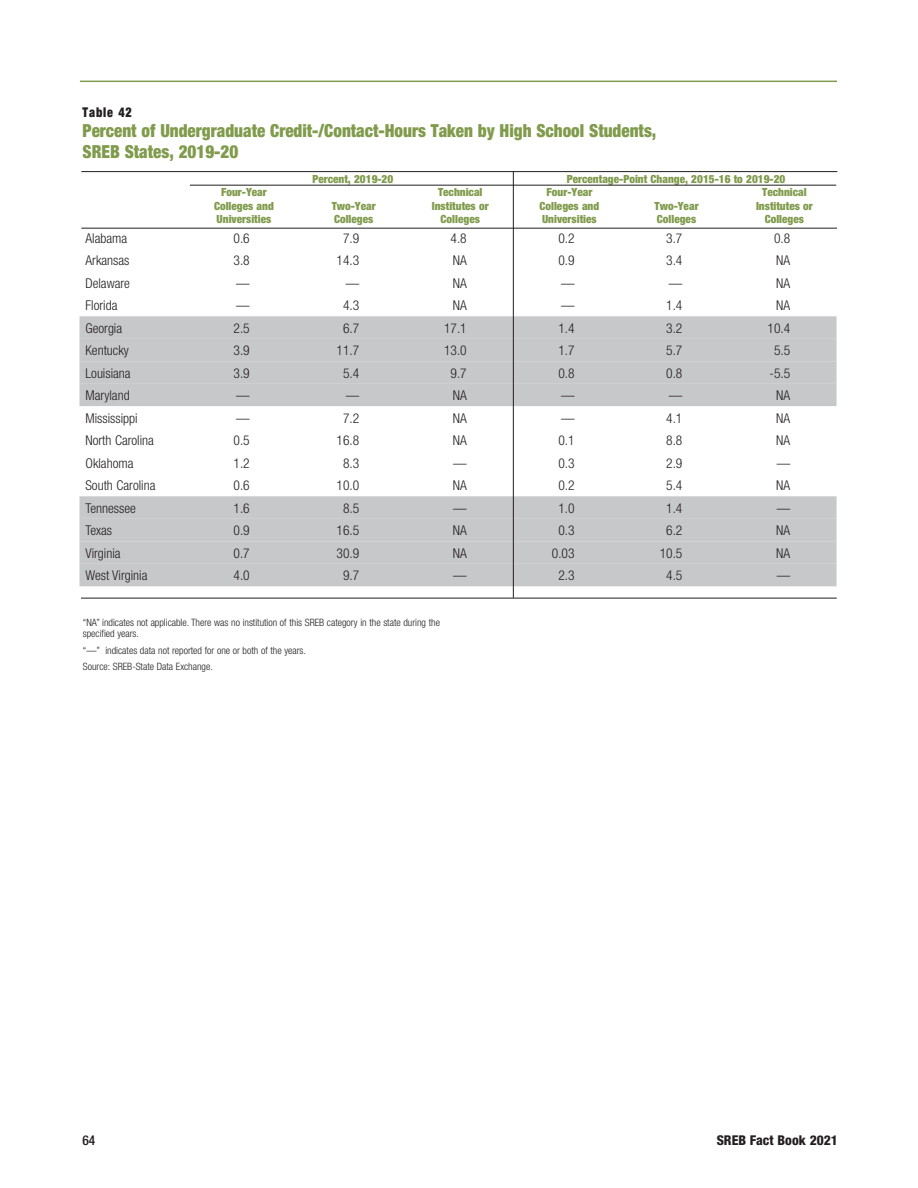
<style>
.page{position:relative;width:918px;height:1188px;background:#fff}
.page>*{position:absolute;margin:0;border:0;box-sizing:border-box;transform-origin:0 0}
.t1{font:900 condensed 18px/20.2px "Helvetica Neue LT Std";color:#809b4c;scale:.95 1}
.t2{font:300 condensed 13.5px "Helvetica Neue LT Std";color:#231f20}
.t3{font:800 condensed 13.5px "Helvetica Neue LT Std";color:#231f20}
.t4{font:900 condensed 13.5px "Helvetica Neue LT Std";letter-spacing:.075em;color:#231f20;scale:.9 1}
.t5{font:500 condensed 13.5px "Helvetica Neue LT Std";color:#231f20}
.t6{font:900 condensed 11.25px "Helvetica Neue LT Std";color:#809b4c}
.t7{font:300 condensed 10.2px/10.8px "Helvetica Neue LT Std";color:#231f20}
</style>
<div class="page">
<hr style="left:80px;top:81px;width:757px;height:1px;background:#809b4c">
<hr style="left:81px;top:171px;width:756px;height:1px;background:#231f20">
<div style="left:80px;top:316px;width:757px;height:23px;background:#c7c8ca"></div>
<div style="left:80px;top:339px;width:757px;height:22px;background:#c7c8ca"></div>
<div style="left:80px;top:361px;width:757px;height:23px;background:#c7c8ca"></div>
<div style="left:80px;top:384px;width:757px;height:22px;background:#c7c8ca"></div>
<div style="left:80px;top:496px;width:757px;height:23px;background:#c7c8ca"></div>
<div style="left:80px;top:519px;width:757px;height:22px;background:#c7c8ca"></div>
<div style="left:80px;top:541px;width:757px;height:23px;background:#c7c8ca"></div>
<div style="left:80px;top:564px;width:757px;height:22px;background:#c7c8ca"></div>
<hr style="left:81px;top:228px;width:756px;height:1px;background:#231f20">
<hr style="left:81px;top:598px;width:756px;height:1px;background:#231f20">
<hr style="left:190px;top:185px;width:646px;height:1px;background:#231f20">
<hr style="left:513px;top:171px;width:1px;height:427px;background:#231f20">
<p class="t4" style="left:82px;top:104px;width:56px">Table 42</p>
<p class="t1" style="left:82px;top:121px;width:606px">Percent of Undergraduate Credit-/Contact-Hours Taken by High School Students,<br>SREB States, 2019-20</p>
<p class="t6" style="left:312px;top:172px;width:83px">Percent, 2019-20</p>
<p class="t6" style="left:567px;top:172px;width:220px">Percentage-Point Change, 2015-16 to 2019-20</p>
<p class="t6" style="left:221px;top:185px;width:47px">Four-Year</p>
<p class="t6" style="left:438px;top:185px;width:46px">Technical</p>
<p class="t6" style="left:547px;top:185px;width:47px">Four-Year</p>
<p class="t6" style="left:762px;top:185px;width:46px">Technical</p>
<p class="t6" style="left:214px;top:199px;width:61px">Colleges and</p>
<p class="t6" style="left:332px;top:199px;width:46px">Two-Year</p>
<p class="t6" style="left:432px;top:199px;width:58px">Institutes or</p>
<p class="t6" style="left:539px;top:199px;width:61px">Colleges and</p>
<p class="t6" style="left:655px;top:199px;width:46px">Two-Year</p>
<p class="t6" style="left:756px;top:199px;width:58px">Institutes or</p>
<p class="t6" style="left:217px;top:212px;width:56px">Universities</p>
<p class="t6" style="left:334px;top:212px;width:41px">Colleges</p>
<p class="t6" style="left:441px;top:212px;width:41px">Colleges</p>
<p class="t6" style="left:542px;top:212px;width:56px">Universities</p>
<p class="t6" style="left:657px;top:212px;width:41px">Colleges</p>
<p class="t6" style="left:765px;top:212px;width:41px">Colleges</p>
<p class="t2" style="left:86px;top:230px;width:43px">Alabama</p>
<p class="t2" style="left:234px;top:230px;width:18px">0.6</p>
<p class="t2" style="left:343px;top:230px;width:18px">7.9</p>
<p class="t2" style="left:451px;top:230px;width:18px">4.8</p>
<p class="t2" style="left:558px;top:230px;width:18px">0.2</p>
<p class="t2" style="left:666px;top:230px;width:18px">3.7</p>
<p class="t2" style="left:774px;top:230px;width:18px">0.8</p>
<p class="t2" style="left:86px;top:253px;width:45px">Arkansas</p>
<p class="t2" style="left:234px;top:253px;width:18px">3.8</p>
<p class="t2" style="left:337px;top:253px;width:24px">14.3</p>
<p class="t2" style="left:453px;top:253px;width:15px">NA</p>
<p class="t2" style="left:558px;top:253px;width:18px">0.9</p>
<p class="t2" style="left:666px;top:253px;width:18px">3.4</p>
<p class="t2" style="left:776px;top:253px;width:15px">NA</p>
<p class="t2" style="left:86px;top:275px;width:46px">Delaware</p>
<p class="t2" style="left:236px;top:275px;width:15px">—</p>
<p class="t2" style="left:346px;top:275px;width:15px">—</p>
<p class="t2" style="left:453px;top:275px;width:15px">NA</p>
<p class="t2" style="left:561px;top:275px;width:15px">—</p>
<p class="t2" style="left:669px;top:275px;width:15px">—</p>
<p class="t2" style="left:776px;top:275px;width:15px">NA</p>
<p class="t2" style="left:86px;top:298px;width:33px">Florida</p>
<p class="t2" style="left:236px;top:298px;width:15px">—</p>
<p class="t2" style="left:343px;top:298px;width:18px">4.3</p>
<p class="t2" style="left:453px;top:298px;width:15px">NA</p>
<p class="t2" style="left:561px;top:298px;width:15px">—</p>
<p class="t2" style="left:666px;top:298px;width:18px">1.4</p>
<p class="t2" style="left:776px;top:298px;width:15px">NA</p>
<p class="t2" style="left:86px;top:320px;width:38px">Georgia</p>
<p class="t2" style="left:234px;top:320px;width:18px">2.5</p>
<p class="t2" style="left:343px;top:320px;width:18px">6.7</p>
<p class="t2" style="left:444px;top:320px;width:24px">17.1</p>
<p class="t2" style="left:558px;top:320px;width:18px">1.4</p>
<p class="t2" style="left:666px;top:320px;width:18px">3.2</p>
<p class="t2" style="left:768px;top:320px;width:24px">10.4</p>
<p class="t2" style="left:86px;top:343px;width:45px">Kentucky</p>
<p class="t2" style="left:234px;top:343px;width:18px">3.9</p>
<p class="t2" style="left:337px;top:343px;width:24px">11.7</p>
<p class="t2" style="left:444px;top:343px;width:24px">13.0</p>
<p class="t2" style="left:558px;top:343px;width:18px">1.7</p>
<p class="t2" style="left:666px;top:343px;width:18px">5.7</p>
<p class="t2" style="left:774px;top:343px;width:18px">5.5</p>
<p class="t2" style="left:86px;top:365px;width:47px">Louisiana</p>
<p class="t2" style="left:234px;top:365px;width:18px">3.9</p>
<p class="t2" style="left:343px;top:365px;width:18px">5.4</p>
<p class="t2" style="left:451px;top:365px;width:18px">9.7</p>
<p class="t2" style="left:558px;top:365px;width:18px">0.8</p>
<p class="t2" style="left:666px;top:365px;width:18px">0.8</p>
<p class="t2" style="left:770px;top:365px;width:22px">-5.5</p>
<p class="t2" style="left:86px;top:388px;width:46px">Maryland</p>
<p class="t2" style="left:236px;top:388px;width:15px">—</p>
<p class="t2" style="left:346px;top:388px;width:15px">—</p>
<p class="t2" style="left:453px;top:388px;width:15px">NA</p>
<p class="t2" style="left:561px;top:388px;width:15px">—</p>
<p class="t2" style="left:669px;top:388px;width:15px">—</p>
<p class="t2" style="left:776px;top:388px;width:15px">NA</p>
<p class="t2" style="left:86px;top:410px;width:54px">Mississippi</p>
<p class="t2" style="left:236px;top:410px;width:15px">—</p>
<p class="t2" style="left:343px;top:410px;width:18px">7.2</p>
<p class="t2" style="left:453px;top:410px;width:15px">NA</p>
<p class="t2" style="left:561px;top:410px;width:15px">—</p>
<p class="t2" style="left:666px;top:410px;width:18px">4.1</p>
<p class="t2" style="left:776px;top:410px;width:15px">NA</p>
<p class="t2" style="left:86px;top:433px;width:70px">North Carolina</p>
<p class="t2" style="left:234px;top:433px;width:18px">0.5</p>
<p class="t2" style="left:337px;top:433px;width:24px">16.8</p>
<p class="t2" style="left:453px;top:433px;width:15px">NA</p>
<p class="t2" style="left:558px;top:433px;width:18px">0.1</p>
<p class="t2" style="left:666px;top:433px;width:18px">8.8</p>
<p class="t2" style="left:776px;top:433px;width:15px">NA</p>
<p class="t2" style="left:86px;top:455px;width:49px">Oklahoma</p>
<p class="t2" style="left:234px;top:455px;width:18px">1.2</p>
<p class="t2" style="left:343px;top:455px;width:18px">8.3</p>
<p class="t2" style="left:453px;top:455px;width:15px">—</p>
<p class="t2" style="left:558px;top:455px;width:18px">0.3</p>
<p class="t2" style="left:666px;top:455px;width:18px">2.9</p>
<p class="t2" style="left:777px;top:455px;width:15px">—</p>
<p class="t2" style="left:86px;top:478px;width:72px">South Carolina</p>
<p class="t2" style="left:234px;top:478px;width:18px">0.6</p>
<p class="t2" style="left:337px;top:478px;width:24px">10.0</p>
<p class="t2" style="left:453px;top:478px;width:15px">NA</p>
<p class="t2" style="left:558px;top:478px;width:18px">0.2</p>
<p class="t2" style="left:666px;top:478px;width:18px">5.4</p>
<p class="t2" style="left:776px;top:478px;width:15px">NA</p>
<p class="t2" style="left:86px;top:500px;width:52px">Tennessee</p>
<p class="t2" style="left:234px;top:500px;width:18px">1.6</p>
<p class="t2" style="left:343px;top:500px;width:18px">8.5</p>
<p class="t2" style="left:453px;top:500px;width:15px">—</p>
<p class="t2" style="left:558px;top:500px;width:18px">1.0</p>
<p class="t2" style="left:666px;top:500px;width:18px">1.4</p>
<p class="t2" style="left:777px;top:500px;width:15px">—</p>
<p class="t2" style="left:86px;top:523px;width:28px">Texas</p>
<p class="t2" style="left:234px;top:523px;width:18px">0.9</p>
<p class="t2" style="left:337px;top:523px;width:24px">16.5</p>
<p class="t2" style="left:453px;top:523px;width:15px">NA</p>
<p class="t2" style="left:558px;top:523px;width:18px">0.3</p>
<p class="t2" style="left:666px;top:523px;width:18px">6.2</p>
<p class="t2" style="left:776px;top:523px;width:15px">NA</p>
<p class="t2" style="left:86px;top:545px;width:37px">Virginia</p>
<p class="t2" style="left:234px;top:545px;width:18px">0.7</p>
<p class="t2" style="left:337px;top:545px;width:24px">30.9</p>
<p class="t2" style="left:453px;top:545px;width:15px">NA</p>
<p class="t2" style="left:552px;top:545px;width:24px">0.03</p>
<p class="t2" style="left:660px;top:545px;width:24px">10.5</p>
<p class="t2" style="left:776px;top:545px;width:15px">NA</p>
<p class="t2" style="left:86px;top:568px;width:64px">West Virginia</p>
<p class="t2" style="left:234px;top:568px;width:18px">4.0</p>
<p class="t2" style="left:343px;top:568px;width:18px">9.7</p>
<p class="t2" style="left:453px;top:568px;width:15px">—</p>
<p class="t2" style="left:558px;top:568px;width:18px">2.3</p>
<p class="t2" style="left:666px;top:568px;width:18px">4.5</p>
<p class="t2" style="left:777px;top:568px;width:15px">—</p>
<p class="t7" style="left:83px;top:617px;width:359px">“NA” indicates not applicable. There was no institution of this SREB category in the state during the specified years.</p>
<p class="t7" style="left:83px;top:645px;width:225px">“—” indicates data not reported for one or both of the years.</p>
<p class="t7" style="left:83px;top:661px;width:131px">Source: SREB-State Data Exchange.</p>
<p class="t5" style="left:82px;top:1132px;width:14px">64</p>
<p class="t3" style="left:717px;top:1131px;width:123px">SREB Fact Book 2021</p>
</div>
